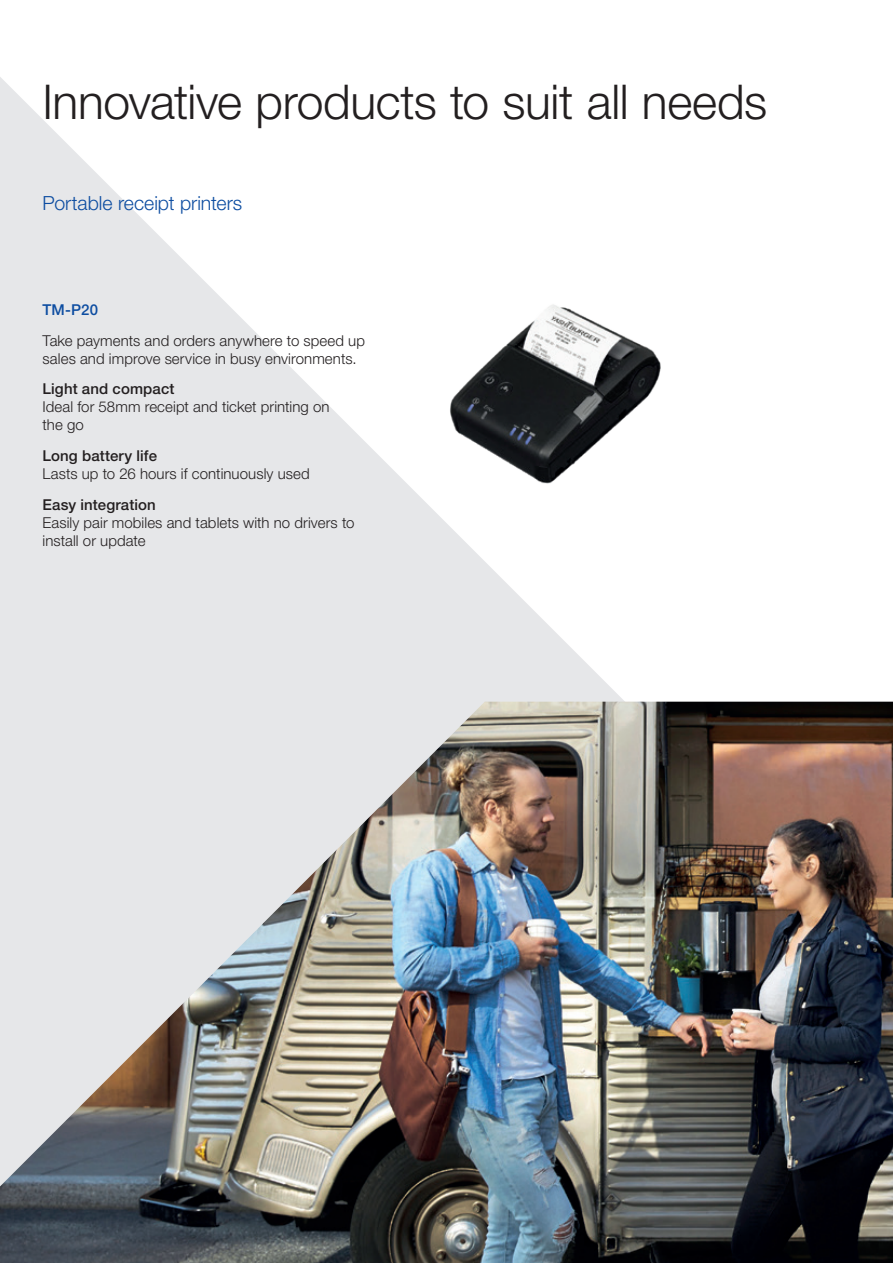
<style>
.page{position:relative;width:893px;height:1263px;background:#fff}
.page>*{position:absolute;margin:0;border:0;box-sizing:border-box;transform-origin:0 0}
.Page_title{font:300 48px "Helvetica Neue LT Pro";letter-spacing:-.01em;color:#231f20}
.Intro_copy{font:300 19.5px "Helvetica Neue LT Pro";color:#0d4da1}
.Body__enlarged_for_t{font:300 15px/18px "Helvetica Neue LT Pro";letter-spacing:.005em;color:#231f20}
.Subheads{font:500 15px "Helvetica Neue LT Pro";color:#0d4da1}
.s1{font-weight:500}
</style>
<div class="page">
<svg style="left:0;top:77px;width:893px;height:625px"></svg>
<img style="left:0;top:702px;width:893px;height:561px">
<img style="left:411px;top:285px;width:288px;height:216px">
<p class="Page_title" style="left:43px;top:73px;width:726px">Innovative products to suit all needs</p>
<p class="Intro_copy" style="left:43px;top:191px;width:201px">Portable receipt printers</p>
<p class="Subheads" style="left:43px;top:300px;width:57px">TM-P20</p>
<p class="Body__enlarged_for_t" style="left:43px;top:331px;width:324px">Take payments and orders anywhere to speed up sales and improve service in busy environments.</p>
<p class="Body__enlarged_for_t" style="left:43px;top:380px;width:289px"><span class="s1">Light and compact<br></span>Ideal for 58mm receipt and ticket printing on the go</p>
<p class="Body__enlarged_for_t" style="left:43px;top:446px;width:269px"><span class="s1">Long battery life<br></span>Lasts up to 26 hours if continuously used</p>
<p class="Body__enlarged_for_t" style="left:43px;top:495px;width:313px"><span class="s1">Easy integration<br></span>Easily pair mobiles and tablets with no drivers to install or update</p>
</div>
